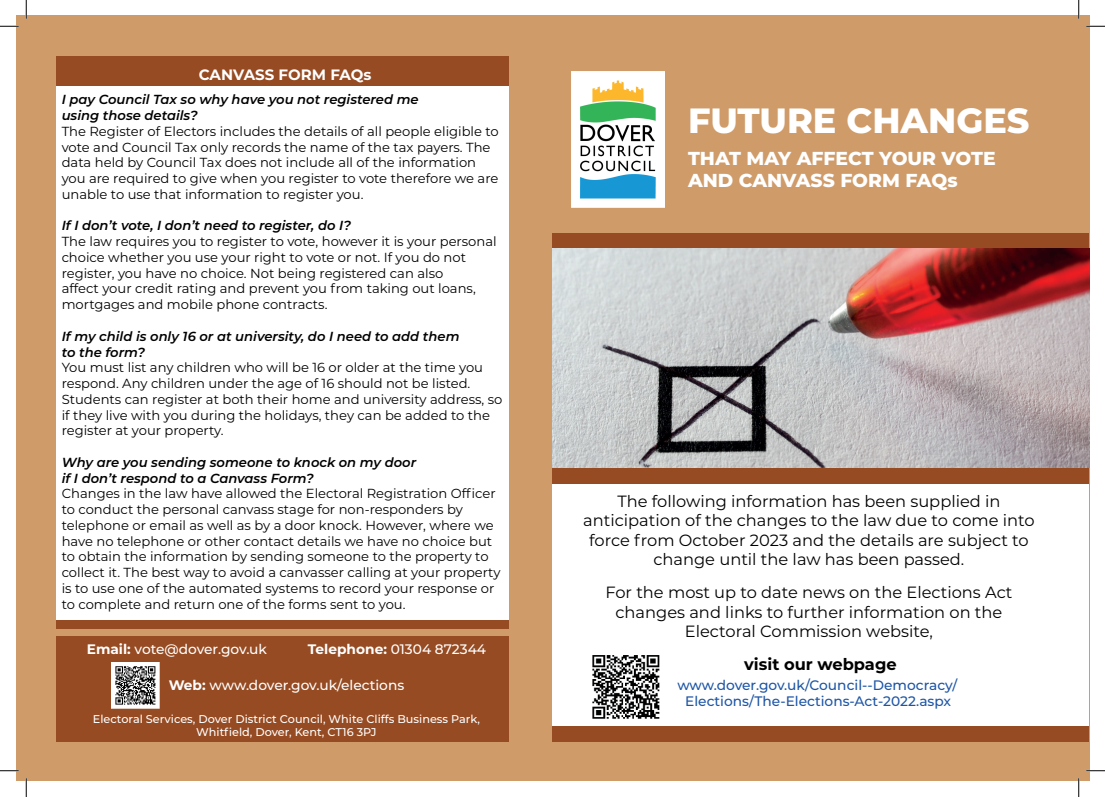
<style>
.page{position:relative;width:1105px;height:797px;background:#fff}
.page>*{position:absolute;margin:0;border:0;box-sizing:border-box;transform-origin:0 0}
.t1{font:800 35px "Montserrat";color:#fff}
.t2{font:800 18.75px/22.5px "Montserrat";color:#fff}
.t3{font:16.25px/19.5px "Montserrat";color:#000001;text-align:center}
.t4{font:700 16.25px "Montserrat";color:#000001}
.t5{font:700 15px "Montserrat";color:#fff}
.t6{font:500 13.75px "Montserrat";color:#fff}
.t7{font:500 13.75px/16.5px "Montserrat";color:#1e56a6;text-align:center}
.t8{font:13.12px/15.8px "Montserrat";color:#000001}
.t9{font:italic 600 13.12px/15.8px "Montserrat";color:#000001}
.t10{font:500 11.25px/13.5px "Montserrat";color:#fff;text-align:center}
.s1{font-weight:700}
</style>
<div class="page">
<div style="left:16px;top:16px;width:1073px;height:765px;background:#cf9b69"></div>
<div style="left:552px;top:430px;width:537px;height:303px;background:#fff"></div>
<div style="left:552px;top:233px;width:537px;height:15px;background:#964b22"></div>
<div style="left:552px;top:467px;width:537px;height:16px;background:#964b22"></div>
<div style="left:552px;top:726px;width:537px;height:15px;background:#964b22"></div>
<img style="left:571px;top:71px;width:94px;height:137px">
<div style="left:56px;top:56px;width:452px;height:30px;background:#964b22"></div>
<div style="left:56px;top:616px;width:452px;height:13px;background:#964b22"></div>
<img style="left:592px;top:655px;width:68px;height:64px">
<div style="left:56px;top:86px;width:452px;height:533px;background:#fff"></div>
<div style="left:56px;top:636px;width:452px;height:105px;background:#964b22"></div>
<img style="left:111px;top:662px;width:49px;height:46px">
<img style="left:552px;top:248px;width:537px;height:219px">
<svg style="left:0;top:25px;width:19px;height:2px"></svg>
<svg style="left:1086px;top:25px;width:19px;height:2px"></svg>
<svg style="left:0;top:770px;width:19px;height:1px"></svg>
<svg style="left:1086px;top:770px;width:19px;height:1px"></svg>
<svg style="left:25px;top:0;width:2px;height:19px"></svg>
<svg style="left:25px;top:778px;width:2px;height:19px"></svg>
<svg style="left:1078px;top:0;width:1px;height:19px"></svg>
<svg style="left:1078px;top:778px;width:1px;height:19px"></svg>
<p class="t5" style="left:199px;top:63px;width:174px">CANVASS FORM FAQs</p>
<p class="t9" style="left:62px;top:91px;width:359px">I pay Council Tax so why have you not registered me using those details?</p>
<p class="t8" style="left:62px;top:123px;width:439px">The Register of Electors includes the details of all people eligible to vote and Council Tax only records the name of the tax payers. The data held by Council Tax does not include all of the information you are required to give when you register to vote therefore we are unable to use that information to register you.</p>
<p class="t9" style="left:62px;top:217px;width:291px">If I don’t vote, I don’t need to register, do I?</p>
<p class="t8" style="left:62px;top:233px;width:436px">The law requires you to register to vote, however it is your personal choice whether you use your right to vote or not. If you do not register, you have no choice. Not being registered can also<br>affect your credit rating and prevent you from taking out loans, mortgages and mobile phone contracts.</p>
<p class="t9" style="left:62px;top:327px;width:399px">If my child is only 16 or at university, do I need to add them to the form?</p>
<p class="t8" style="left:62px;top:359px;width:442px">You must list any children who will be 16 or older at the time you respond. Any children under the age of 16 should not be listed.<br>Students can register at both their home and university address, so if they live with you during the holidays, they can be added to the register at your property.</p>
<p class="t9" style="left:62px;top:453px;width:356px">Why are you sending someone to knock on my door if I don’t respond to a Canvass Form?</p>
<p class="t8" style="left:62px;top:485px;width:440px">Changes in the law have allowed the Electoral Registration Officer to conduct the personal canvass stage for non-responders by telephone or email as well as by a door knock. However, where we have no telephone or other contact details we have no choice but to obtain the information by sending someone to the property to collect it. The best way to avoid a canvasser calling at your property is to use one of the automated systems to record your response or to complete and return one of the forms sent to you.</p>
<p class="t6" style="left:87px;top:639px;width:182px"><span class="s1">Email:</span> vote@dover.gov.uk</p>
<p class="t6" style="left:308px;top:639px;width:180px"><span class="s1">Telephone:</span> 01304 872344</p>
<p class="t6" style="left:169px;top:675px;width:237px"><span class="s1">Web:</span> www.dover.gov.uk/elections</p>
<p class="t10" style="left:93px;top:711px;width:389px">Electoral Services, Dover District Council, White Cliffs Business Park,<br>Whitfield, Dover, Kent, CT16 3PJ</p>
<h1 class="t1" style="left:688px;top:95px;width:343px">FUTURE CHANGES</h1>
<h2 class="t2" style="left:688px;top:146px;width:309px">THAT MAY AFFECT YOUR VOTE<br>AND CANVASS FORM FAQs</h2>
<p class="t3" style="left:583px;top:490px;width:453px">The following information has been supplied in anticipation of the changes to the law due to come into force from October 2023 and the details are subject to change until the law has been passed.</p>
<p class="t3" style="left:605px;top:582px;width:409px">For the most up to date news on the Elections Act changes and links to further information on the<br>Electoral Commission website,</p>
<p class="t4" style="left:744px;top:652px;width:154px">visit our webpage</p>
<p class="t7" style="left:677px;top:676px;width:281px">www.dover.gov.uk/Council--Democracy/<br>Elections/The-Elections-Act-2022.aspx</p>
</div>
